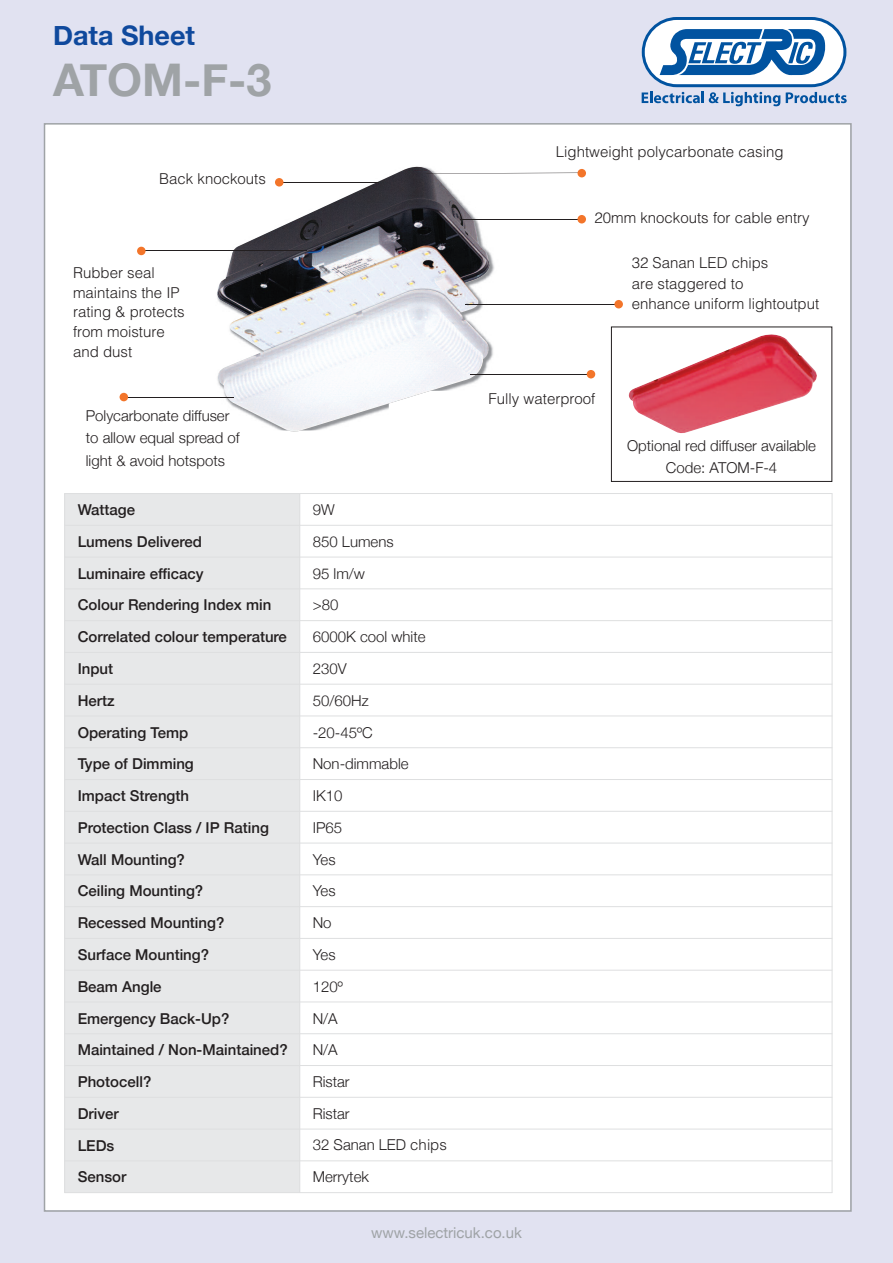
<style>
.page{position:relative;width:893px;height:1263px;background:#e1e2f1}
.page>*{position:absolute;margin:0;border:0;box-sizing:border-box;transform-origin:0 0}
.t1{font:700 45px "Helvetica Neue";color:#9fa3a6}
.t2{font:700 27px "Helvetica Neue";color:#0f499d}
.t3{font:500 15px "Helvetica Neue";color:#231f20}
.t4{font:300 15px/22px "Helvetica Neue";color:#231f20}
.t5{font:300 15px/19.6px "Helvetica";color:#231f20}
.t6{font:15px "Helvetica Neue";color:#9fa3a6}
.s1{font-family:"Helvetica"}
</style>
<div class="page">
<div style="left:45px;top:125px;width:805px;height:1085px;background:#fff"></div>
<svg style="left:642px;top:17px;width:205px;height:89px"></svg>
<div style="left:64px;top:493px;width:236px;height:32px;background:#e7e8e9"></div>
<div style="left:64px;top:525px;width:236px;height:32px;background:#e7e8e9"></div>
<div style="left:64px;top:557px;width:236px;height:32px;background:#e7e8e9"></div>
<div style="left:64px;top:589px;width:236px;height:32px;background:#e7e8e9"></div>
<div style="left:64px;top:621px;width:236px;height:31px;background:#e7e8e9"></div>
<div style="left:64px;top:652px;width:236px;height:32px;background:#e7e8e9"></div>
<div style="left:64px;top:684px;width:236px;height:32px;background:#e7e8e9"></div>
<div style="left:64px;top:716px;width:236px;height:32px;background:#e7e8e9"></div>
<div style="left:64px;top:748px;width:236px;height:31px;background:#e7e8e9"></div>
<div style="left:64px;top:779px;width:236px;height:32px;background:#e7e8e9"></div>
<div style="left:64px;top:811px;width:236px;height:32px;background:#e7e8e9"></div>
<div style="left:64px;top:843px;width:236px;height:32px;background:#e7e8e9"></div>
<div style="left:64px;top:875px;width:236px;height:32px;background:#e7e8e9"></div>
<div style="left:64px;top:907px;width:236px;height:31px;background:#e7e8e9"></div>
<div style="left:64px;top:938px;width:236px;height:32px;background:#e7e8e9"></div>
<div style="left:64px;top:970px;width:236px;height:32px;background:#e7e8e9"></div>
<div style="left:64px;top:1002px;width:236px;height:32px;background:#e7e8e9"></div>
<div style="left:64px;top:1034px;width:236px;height:31px;background:#e7e8e9"></div>
<div style="left:64px;top:1065px;width:236px;height:32px;background:#e7e8e9"></div>
<div style="left:64px;top:1097px;width:236px;height:32px;background:#e7e8e9"></div>
<div style="left:64px;top:1129px;width:236px;height:32px;background:#e7e8e9"></div>
<div style="left:64px;top:1161px;width:236px;height:32px;background:#e7e8e9"></div>
<hr style="left:64px;top:493px;width:1px;height:700px;background:#dedfe0">
<hr style="left:299px;top:493px;width:1px;height:700px;background:#dedfe0">
<hr style="left:832px;top:493px;width:1px;height:700px;background:#dedfe0">
<hr style="left:64px;top:493px;width:768px;height:1px;background:#dedfe0">
<hr style="left:64px;top:525px;width:768px;height:1px;background:#dedfe0">
<hr style="left:64px;top:557px;width:768px;height:1px;background:#dedfe0">
<hr style="left:64px;top:589px;width:768px;height:1px;background:#dedfe0">
<hr style="left:64px;top:620px;width:768px;height:1px;background:#dedfe0">
<hr style="left:64px;top:652px;width:768px;height:1px;background:#dedfe0">
<hr style="left:64px;top:684px;width:768px;height:1px;background:#dedfe0">
<hr style="left:64px;top:716px;width:768px;height:1px;background:#dedfe0">
<hr style="left:64px;top:747px;width:768px;height:1px;background:#dedfe0">
<hr style="left:64px;top:779px;width:768px;height:1px;background:#dedfe0">
<hr style="left:64px;top:811px;width:768px;height:1px;background:#dedfe0">
<hr style="left:64px;top:843px;width:768px;height:1px;background:#dedfe0">
<hr style="left:64px;top:874px;width:768px;height:1px;background:#dedfe0">
<hr style="left:64px;top:906px;width:768px;height:1px;background:#dedfe0">
<hr style="left:64px;top:938px;width:768px;height:1px;background:#dedfe0">
<hr style="left:64px;top:970px;width:768px;height:1px;background:#dedfe0">
<hr style="left:64px;top:1002px;width:768px;height:1px;background:#dedfe0">
<hr style="left:64px;top:1033px;width:768px;height:1px;background:#dedfe0">
<hr style="left:64px;top:1065px;width:768px;height:1px;background:#dedfe0">
<hr style="left:64px;top:1097px;width:768px;height:1px;background:#dedfe0">
<hr style="left:64px;top:1129px;width:768px;height:1px;background:#dedfe0">
<hr style="left:64px;top:1160px;width:768px;height:1px;background:#dedfe0">
<hr style="left:64px;top:1192px;width:768px;height:1px;background:#dedfe0">
<img style="left:217px;top:166px;width:273px;height:266px">
<hr style="left:461px;top:219px;width:120px;height:1px;background:#231f20">
<div style="left:577px;top:215px;width:9px;height:8px;background:#f3752a;border-radius:50%"></div>
<hr style="left:142px;top:251px;width:165px;height:1px;background:#231f20">
<div style="left:137px;top:247px;width:9px;height:8px;background:#f3752a;border-radius:50%"></div>
<svg style="left:426px;top:173px;width:144px;height:1px"></svg>
<div style="left:577px;top:169px;width:9px;height:8px;background:#f3752a;border-radius:50%"></div>
<hr style="left:465px;top:304px;width:152px;height:1px;background:#231f20">
<div style="left:614px;top:300px;width:9px;height:8px;background:#f3752a;border-radius:50%"></div>
<hr style="left:124px;top:397px;width:110px;height:1px;background:#231f20">
<div style="left:120px;top:393px;width:8px;height:8px;background:#f3752a;border-radius:50%"></div>
<hr style="left:470px;top:374px;width:120px;height:1px;background:#231f20">
<div style="left:587px;top:370px;width:8px;height:8px;background:#f3752a;border-radius:50%"></div>
<hr style="left:280px;top:182px;width:99px;height:1px;background:#231f20">
<div style="left:275px;top:178px;width:8px;height:9px;background:#f3752a;border-radius:50%"></div>
<div style="left:611px;top:327px;width:221px;height:155px;border:1px solid #231f20"></div>
<img style="left:629px;top:334px;width:188px;height:99px">
<h2 class="t2" style="left:53px;top:19px;width:144px">Data Sheet</h2>
<h1 class="t1" style="left:53px;top:52px;width:220px">ATOM-F-3</h1>
<p class="t5" style="left:159px;top:168px;width:108px">Back knockouts</p>
<p class="t5" style="left:73px;top:262px;width:113px">Rubber seal maintains the IP rating &amp; protects from moisture and dust</p>
<p class="t4" style="left:86px;top:405px;width:155px">Polycarbonate diffuser to allow equal spread of light &amp; avoid hotspots</p>
<p class="t3" style="left:78px;top:500px;width:59px">Wattage</p>
<p class="t4" style="left:313px;top:498px;width:23px">9W</p>
<p class="t3" style="left:78px;top:532px;width:126px">Lumens Delivered</p>
<p class="t4" style="left:313px;top:530px;width:82px">850 Lumens</p>
<p class="t3" style="left:78px;top:564px;width:127px">Luminaire efficacy</p>
<p class="t4" style="left:313px;top:562px;width:54px">95 lm/w</p>
<p class="t3" style="left:78px;top:596px;width:195px">Colour Rendering Index min</p>
<p class="t4" style="left:313px;top:594px;width:27px">&gt;80</p>
<p class="t3" style="left:78px;top:627px;width:211px">Correlated colour temperature</p>
<p class="t4" style="left:313px;top:625px;width:114px">6000K cool white</p>
<p class="t3" style="left:78px;top:659px;width:37px">Input</p>
<p class="t4" style="left:313px;top:657px;width:35px">230V</p>
<p class="t3" style="left:78px;top:691px;width:38px">Hertz</p>
<p class="t4" style="left:313px;top:689px;width:57px">50/60Hz</p>
<p class="t3" style="left:78px;top:723px;width:112px">Operating Temp</p>
<p class="t4" style="left:313px;top:721px;width:62px">-20-45ºC</p>
<p class="t3" style="left:78px;top:755px;width:118px">Type of Dimming</p>
<p class="t4" style="left:313px;top:753px;width:97px">Non-dimmable</p>
<p class="t3" style="left:78px;top:786px;width:113px">Impact Strength</p>
<p class="t4" style="left:313px;top:784px;width:31px">IK10</p>
<p class="t3" style="left:78px;top:818px;width:193px">Protection Class / IP Rating</p>
<p class="t4" style="left:313px;top:816px;width:31px">IP65</p>
<p class="t3" style="left:78px;top:850px;width:109px">Wall Mounting?</p>
<p class="t4" style="left:313px;top:848px;width:24px">Yes</p>
<p class="t3" style="left:78px;top:882px;width:127px">Ceiling Mounting?</p>
<p class="t4" style="left:313px;top:880px;width:24px">Yes</p>
<p class="t3" style="left:78px;top:913px;width:148px">Recessed Mounting?</p>
<p class="t4" style="left:313px;top:911px;width:20px">No</p>
<p class="t3" style="left:78px;top:945px;width:133px">Surface Mounting?</p>
<p class="t4" style="left:313px;top:943px;width:24px">Yes</p>
<p class="t3" style="left:78px;top:977px;width:85px">Beam Angle</p>
<p class="t4" style="left:313px;top:975px;width:32px">120º</p>
<p class="t3" style="left:78px;top:1009px;width:153px">Emergency Back-Up?</p>
<p class="t4" style="left:313px;top:1007px;width:27px">N/A</p>
<p class="t3" style="left:78px;top:1041px;width:212px">Maintained / Non-Maintained?</p>
<p class="t4" style="left:313px;top:1038px;width:27px">N/A</p>
<p class="t3" style="left:78px;top:1072px;width:75px">Photocell?</p>
<p class="t4" style="left:313px;top:1070px;width:38px">Ristar</p>
<p class="t3" style="left:78px;top:1104px;width:43px">Driver</p>
<p class="t4" style="left:313px;top:1102px;width:38px">Ristar</p>
<p class="t3" style="left:78px;top:1136px;width:38px">LEDs</p>
<p class="t4" style="left:313px;top:1133px;width:136px">32 Sanan LED <span class="s1">chips</span></p>
<p class="t3" style="left:78px;top:1168px;width:50px">Sensor</p>
<p class="t4" style="left:313px;top:1166px;width:58px">Merrytek</p>
<p class="t5" style="left:556px;top:141px;width:229px">Lightweight polycarbonate casing</p>
<p class="t5" style="left:595px;top:207px;width:217px">20mm knockouts for cable entry</p>
<p class="t5" style="left:489px;top:388px;width:108px">Fully waterproof</p>
<p class="t5" style="left:632px;top:252px;width:189px;line-height:20.4px">32 Sanan LED chips<br>are staggered to<br>enhance uniform lightoutput</p>
<p class="t4" style="left:627px;top:434px;width:190px;text-align:center">Optional red diffuser available<br>Code: ATOM-F-4</p>
<p class="t6" style="left:371px;top:1224px;width:152px">www.selectricuk.co.uk</p>
</div>
